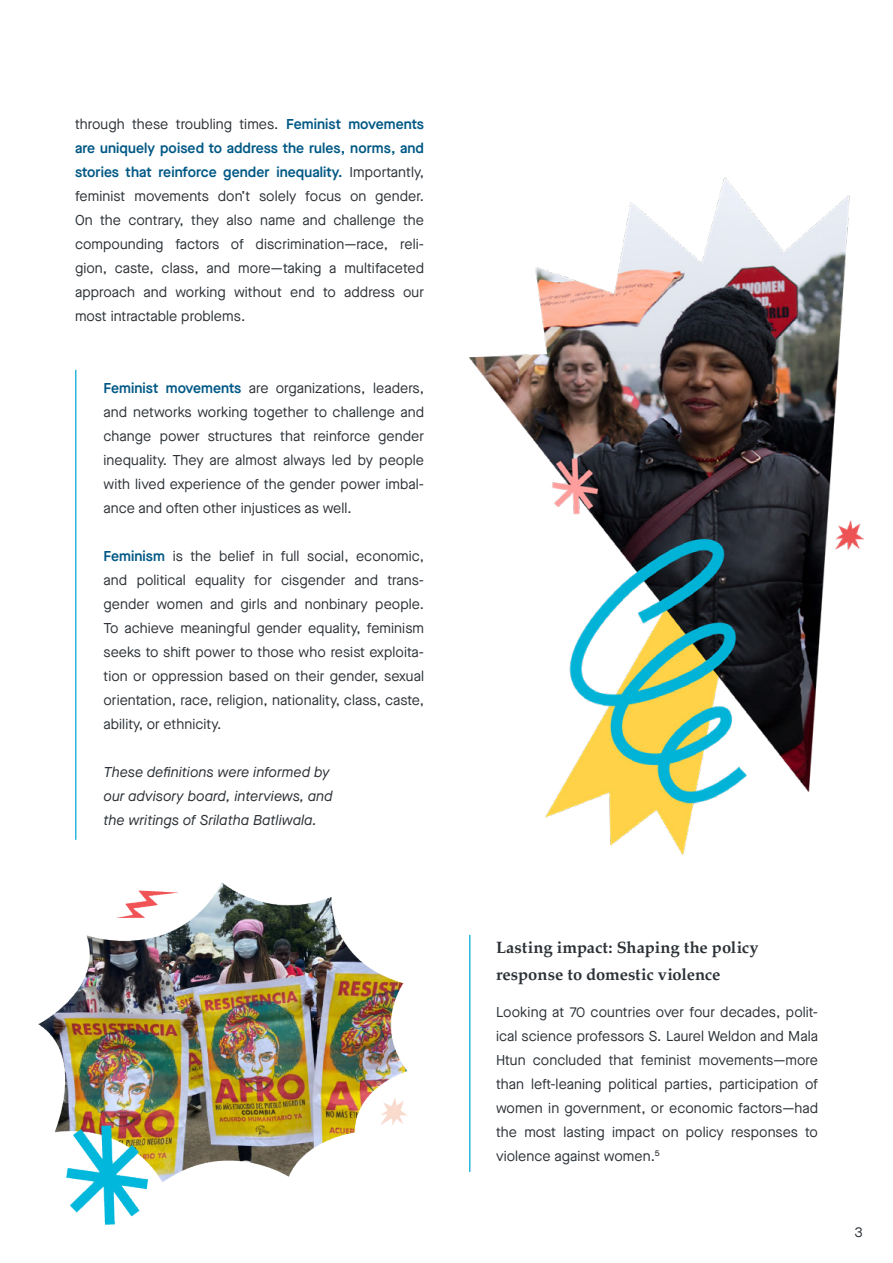
<style>
.page{position:relative;width:893px;height:1263px;background:#fff}
.page>*{position:absolute;margin:0;border:0;box-sizing:border-box;transform-origin:0 0}
.t1{font:700 16.5px/27px "Palatino";color:#2b3136}
.t2{font:14.25px/24px "Maison Neue";letter-spacing:.005em;color:#2b3136;text-align:justify}
.t3{font:italic 14.25px/24px "Maison Neue";letter-spacing:.005em;color:#2b3136}
.s1{font-weight:600;color:#005885}
</style>
<div class="page">
<hr style="left:469px;top:935px;width:1px;height:237px;background:#2bb7db">
<hr style="left:75px;top:370px;width:1px;height:470px;background:#2bb7db">
<img style="left:469px;top:177px;width:394px;height:678px">
<img style="left:38px;top:882px;width:369px;height:342px">
<p class="t2" style="left:75px;top:112px;width:351px">through these troubling times. <span class="s1">Feminist movements are uniquely poised to address the rules, norms, and stories that reinforce gender inequality.</span> Importantly, feminist movements don’t solely focus on gender.<br>On the contrary, they also name and challenge the compounding factors of discrimination—race, reli&shy;gion, caste, class, and more—taking a multifaceted approach and working without end to address our most intractable problems.</p>
<p class="t2" style="left:104px;top:376px;width:322px"><span class="s1">Feminist movements</span> are organizations, leaders, and networks working together to challenge and change power structures that reinforce gender inequality. They are almost always led by people with lived experience of the gender power imbal&shy;ance and often other injustices as well.</p>
<p class="t2" style="left:104px;top:544px;width:322px"><span class="s1">Feminism</span> is the belief in full social, economic, and political equality for cisgender and trans&shy;gender women and girls and nonbinary people.<br>To achieve meaningful gender equality, feminism seeks to shift power to those who resist exploita&shy;tion or oppression based on their gender, sexual orientation, race, religion, nationality, class, caste, ability, or ethnicity.</p>
<p class="t3" style="left:104px;top:760px;width:231px">These definitions were informed by our advisory board, interviews, and the writings of Srilatha Batliwala.</p>
<p class="t1" style="left:496px;top:934px;width:264px">Lasting impact: Shaping the policy response to domestic violence</p>
<p class="t2" style="left:496px;top:1000px;width:324px">Looking at 70 countries over four decades, polit&shy;ical science professors S. Laurel Weldon and Mala Htun concluded that feminist movements—more than left-leaning political parties, participation of women in government, or economic factors—had the most lasting impact on policy responses to violence against women.<sup>5</sup></p>
<p class="t2" style="left:854px;top:1219px;width:10px">3</p>
</div>
